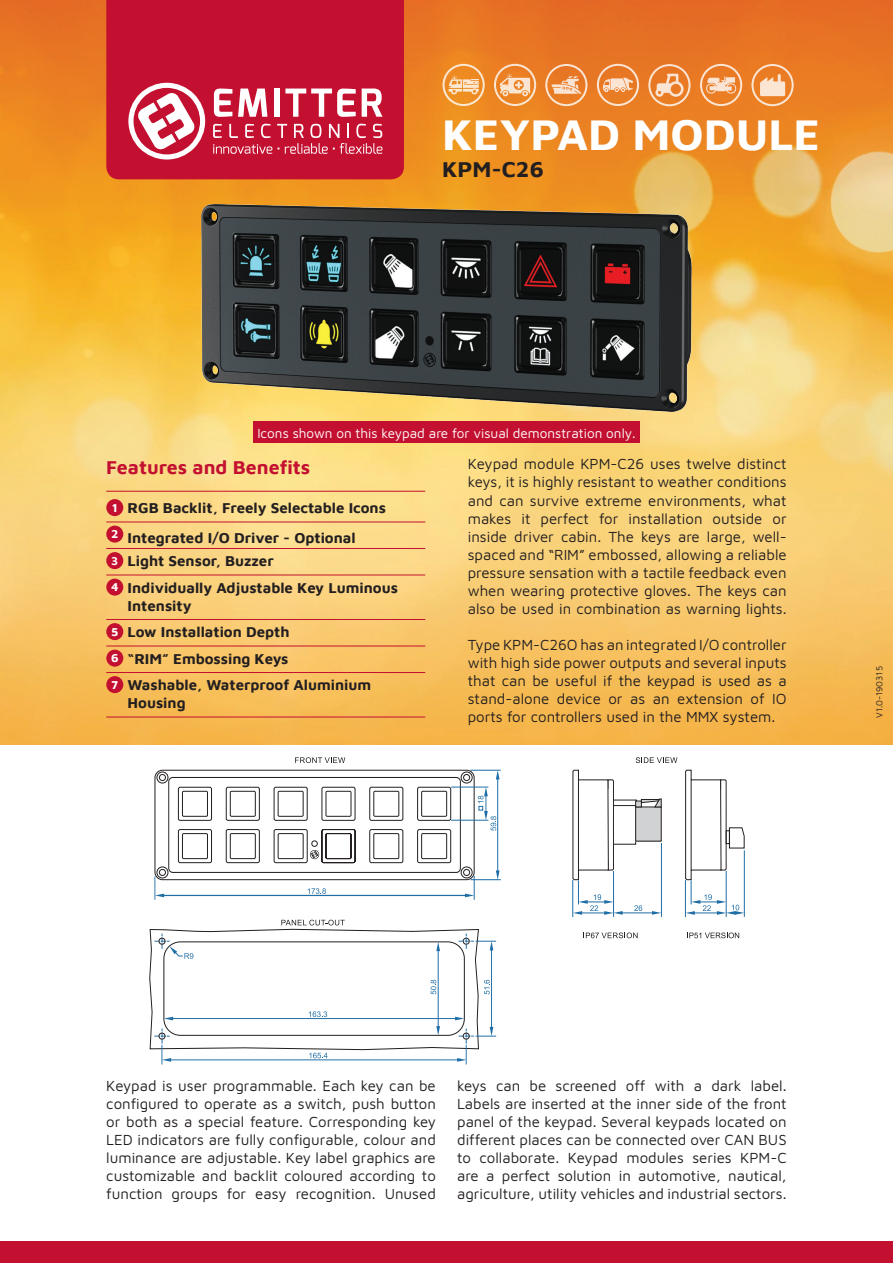
<style>
.page{position:relative;width:893px;height:1263px;background:#fff}
.page>*{position:absolute;margin:0;border:0;box-sizing:border-box;transform-origin:0 0}
.t1{font:700 45px "Maven Pro";color:#fff}
.t2{font:700 22.5px "Maven Pro";color:#231f20}
.title-18{font:700 19.5px "Maven Pro";color:#c31030}
.txt-11{font:15px/18px "Maven Pro";color:#231f20;text-align:justify}
.txt-11-2{font:700 15px/18px "Maven Pro";color:#231f20}
.t3{font:13.5px "Maven Pro";color:#fff}
.txt-11-3{font:700 12px "Maven Pro";color:#fff}
.t4{font:9px "Maven Pro";color:#231f20}
</style>
<div class="page">
<img style="left:0;top:0;width:893px;height:744px">
<img style="left:201px;top:204px;width:491px;height:207px">
<div style="left:106px;top:0;width:298px;height:179px;background:#c31030"></div>
<svg style="left:214px;top:88px;width:18px;height:29px"></svg>
<svg style="left:238px;top:89px;width:29px;height:28px"></svg>
<div style="left:274px;top:89px;width:6px;height:28px;background:#fff"></div>
<svg style="left:285px;top:88px;width:71px;height:29px"></svg>
<svg style="left:362px;top:89px;width:20px;height:28px"></svg>
<svg style="left:213px;top:124px;width:169px;height:30px;background:#ce3e57"></svg>
<svg style="left:128px;top:83px;width:77px;height:77px"></svg>
<div style="left:154px;top:770px;width:321px;height:110px;border:1px solid #231f20;border-radius:7px"></div>
<hr style="left:161px;top:895px;width:307px;height:1px;background:#206ea6">
<svg style="left:155px;top:771px;width:14px;height:129px"></svg>
<svg style="left:465px;top:876px;width:10px;height:24px"></svg>
<svg style="left:308px;top:888px;width:18px;height:6px"></svg>
<div style="left:168px;top:777px;width:293px;height:96px;border:1px solid #231f20;border-radius:4px"></div>
<div style="left:461px;top:772px;width:12px;height:11px;border:1px solid #231f20;border-radius:50%"></div>
<div style="left:463px;top:774px;width:7px;height:7px;border:1px solid #231f20;border-radius:50%"></div>
<div style="left:461px;top:866px;width:12px;height:12px;border:1px solid #231f20;border-radius:50%"></div>
<div style="left:463px;top:869px;width:7px;height:7px;border:1px solid #231f20;border-radius:50%"></div>
<svg style="left:177px;top:786px;width:275px;height:77px"></svg>
<hr style="left:471px;top:879px;width:30px;height:1px;background:#206ea6">
<hr style="left:470px;top:770px;width:31px;height:1px;background:#206ea6">
<hr style="left:497px;top:776px;width:1px;height:98px;background:#206ea6">
<svg style="left:496px;top:770px;width:4px;height:9px"></svg>
<svg style="left:496px;top:870px;width:4px;height:10px"></svg>
<svg style="left:149px;top:920px;width:347px;height:144px"></svg>
<div style="left:608px;top:805px;width:28px;height:40px;border:1px solid #231f20"></div>
<div style="left:636px;top:807px;width:25px;height:34px;background:#d1d2d4"></div>
<div style="left:635px;top:806px;width:27px;height:35px;border:1px solid #231f20"></div>
<svg style="left:635px;top:798px;width:27px;height:12px"></svg>
<hr style="left:619px;top:913px;width:36px;height:1px;background:#206ea6">
<svg style="left:652px;top:911px;width:9px;height:4px"></svg>
<svg style="left:634px;top:905px;width:8px;height:6px"></svg>
<hr style="left:572px;top:880px;width:1px;height:37px;background:#206ea6">
<svg style="left:572px;top:769px;width:51px;height:146px"></svg>
<hr style="left:613px;top:871px;width:1px;height:46px;background:#206ea6">
<hr style="left:661px;top:843px;width:1px;height:74px;background:#206ea6">
<hr style="left:685px;top:880px;width:1px;height:37px;background:#206ea6">
<hr style="left:726px;top:871px;width:1px;height:46px;background:#206ea6">
<hr style="left:744px;top:850px;width:1px;height:67px;background:#206ea6">
<svg style="left:685px;top:769px;width:60px;height:146px"></svg>
<svg style="left:636px;top:757px;width:41px;height:6px"></svg>
<svg style="left:583px;top:932px;width:55px;height:6px"></svg>
<div style="left:311px;top:840px;width:7px;height:7px;border:1px solid #231f20;border-radius:50%"></div>
<svg style="left:295px;top:757px;width:50px;height:6px"></svg>
<hr style="left:451px;top:820px;width:37px;height:1px;background:#206ea6">
<hr style="left:451px;top:787px;width:37px;height:1px;background:#206ea6">
<svg style="left:478px;top:787px;width:18px;height:44px"></svg>
<svg style="left:687px;top:932px;width:52px;height:6px"></svg>
<div style="left:0;top:1242px;width:893px;height:21px;background:#c31030"></div>
<hr style="left:106px;top:491px;width:319px;height:1px;background:#c31030">
<hr style="left:106px;top:522px;width:319px;height:1px;background:#c31030">
<hr style="left:106px;top:548px;width:319px;height:1px;background:#c31030">
<hr style="left:106px;top:575px;width:319px;height:1px;background:#c31030">
<hr style="left:106px;top:619px;width:319px;height:1px;background:#c31030">
<hr style="left:106px;top:646px;width:319px;height:1px;background:#c31030">
<hr style="left:106px;top:672px;width:319px;height:1px;background:#c31030">
<hr style="left:106px;top:717px;width:319px;height:1px;background:#c31030">
<div style="left:106px;top:499px;width:17px;height:17px;background:#c31030;border-radius:50%"></div>
<div style="left:106px;top:526px;width:17px;height:17px;background:#c31030;border-radius:50%"></div>
<div style="left:106px;top:552px;width:17px;height:17px;background:#c31030;border-radius:50%"></div>
<div style="left:106px;top:579px;width:17px;height:17px;background:#c31030;border-radius:50%"></div>
<div style="left:106px;top:623px;width:17px;height:17px;background:#c31030;border-radius:50%"></div>
<div style="left:106px;top:650px;width:17px;height:17px;background:#c31030;border-radius:50%"></div>
<div style="left:106px;top:676px;width:17px;height:17px;background:#c31030;border-radius:50%"></div>
<div style="left:253px;top:421px;width:387px;height:21px;background:#c31030"></div>
<svg style="left:442px;top:64px;width:43px;height:42px;background:#f1a656"></svg>
<svg style="left:545px;top:64px;width:42px;height:42px;background:#ed9957"></svg>
<svg style="left:648px;top:64px;width:43px;height:42px;background:#ed9958"></svg>
<svg style="left:494px;top:64px;width:42px;height:42px;background:#f0a461"></svg>
<svg style="left:597px;top:64px;width:42px;height:42px;background:#ed9957"></svg>
<svg style="left:700px;top:64px;width:42px;height:42px;background:#ef9c5b"></svg>
<svg style="left:751px;top:64px;width:43px;height:42px;background:#f0a364"></svg>
<p class="t1" style="left:442px;top:103px;width:380px">KEYPAD MODULE</p>
<p class="t2" style="left:442px;top:153px;width:103px">KPM-C26</p>
<p class="t3" style="left:257px;top:424px;width:380px">Icons shown on this keypad are for visual demonstration only.</p>
<p class="title-18" style="left:106px;top:453px;width:206px">Features and Benefits</p>
<p class="txt-11-3" style="left:112px;top:499px;width:7px">1</p>
<p class="txt-11-2" style="left:128px;top:498px;width:260px">RGB Backlit, Freely Selectable Icons</p>
<p class="txt-11-3" style="left:111px;top:526px;width:9px">2</p>
<p class="txt-11-2" style="left:128px;top:527px;width:230px">Integrated I/O Driver - Optional</p>
<p class="txt-11-3" style="left:111px;top:552px;width:9px">3</p>
<p class="txt-11-2" style="left:128px;top:551px;width:148px">Light Sensor, Buzzer</p>
<p class="txt-11-3" style="left:111px;top:579px;width:9px">4</p>
<p class="txt-11-2" style="left:128px;top:577px;width:272px">Individually Adjustable Key Luminous<br>Intensity</p>
<p class="txt-11-3" style="left:111px;top:623px;width:9px">5</p>
<p class="txt-11-2" style="left:128px;top:622px;width:164px">Low Installation Depth</p>
<p class="txt-11-3" style="left:111px;top:650px;width:9px">6</p>
<p class="txt-11-2" style="left:128px;top:648px;width:162px">“RIM” Embossing Keys</p>
<p class="txt-11-3" style="left:111px;top:676px;width:9px">7</p>
<p class="txt-11-2" style="left:128px;top:675px;width:245px">Washable, Waterproof Aluminium<br>Housing</p>
<p class="txt-11" style="left:468px;top:454px;width:320px;text-align:left">Keypad module KPM-C26 uses twelve distinct keys, it is highly resistant to weather conditions and can survive extreme environments, what makes it perfect for installation outside or inside driver cabin. The keys are large, well&shy;spaced and “RIM” embossed, allowing a reliable pressure sensation with a tactile feedback even when wearing protective gloves. The keys can also be used in combination as warning lights.</p>
<p class="txt-11" style="left:468px;top:634px;width:320px">Type KPM-C26O has an integrated I/O controller with high side power outputs and several inputs that can be useful if the keypad is used as a stand-alone device or as an extension of IO ports for controllers used in the MMX system.</p>
<p class="t4" style="left:873px;top:718px;width:53px;rotate:-90deg">V1.0-190315</p>
<p class="txt-11" style="left:106px;top:1076px;width:331px">Keypad is user programmable. Each key can be configured to operate as a switch, push button or both as a special feature. Corresponding key LED indicators are fully configurable, colour and luminance are adjustable. Key label graphics are customizable and backlit coloured according to function groups for easy recognition. Unused</p>
<p class="txt-11" style="left:457px;top:1076px;width:331px">keys can be screened off with a dark label.<br>Labels are inserted at the inner side of the front panel of the keypad. Several keypads located on different places can be connected over CAN BUS to collaborate. Keypad modules series KPM-C are a perfect solution in automotive, nautical, agriculture, utility vehicles and industrial sectors.</p>
</div>
